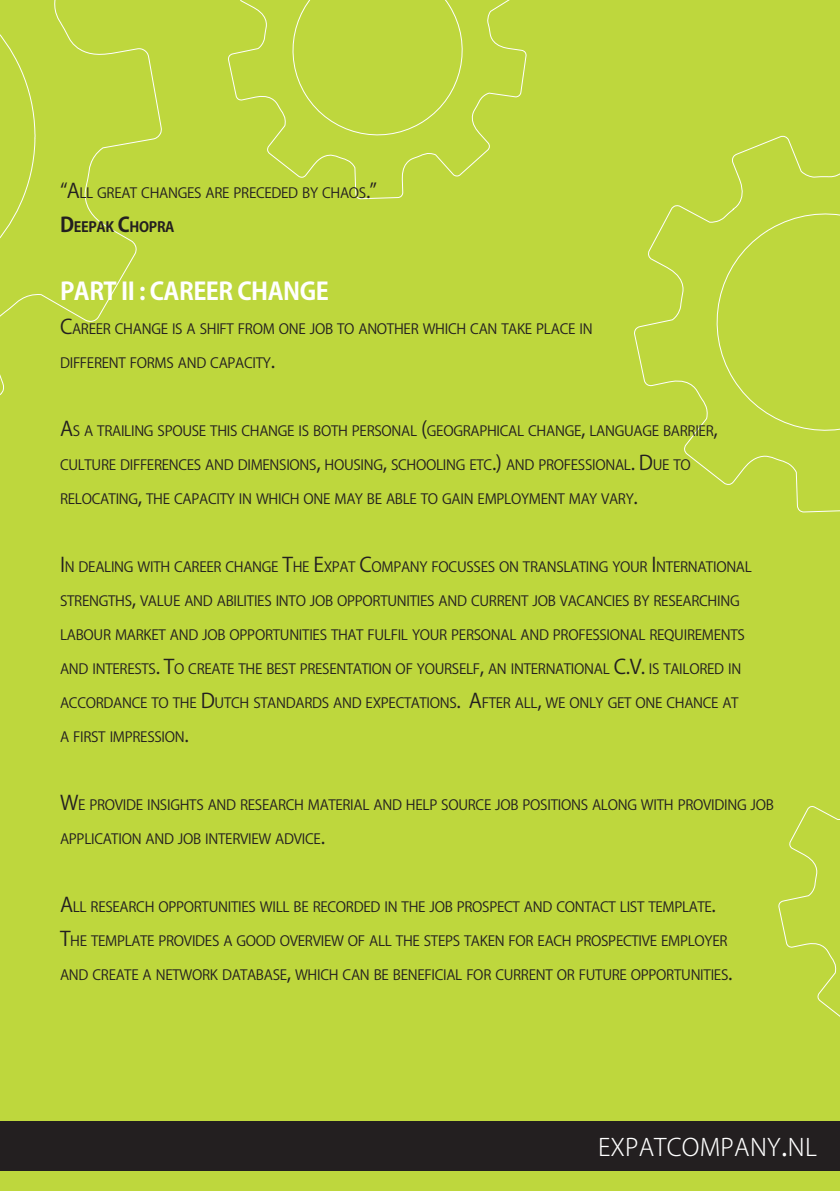
<style>
.page{position:relative;width:840px;height:1191px;background:#fff}
.page>*{position:absolute;margin:0;border:0;box-sizing:border-box;transform-origin:0 0}
.t1{font:700 24px "Koz Go Pr 6 N";letter-spacing:-.02em;color:#fff}
.t2{font:300 23.8px "Koz Go Pro";letter-spacing:.01em;color:#fff}
.t3{font:14px "Koz Go Pr 6 N";letter-spacing:-.02em;color:#231f20}
.t4{font:700 14px "Koz Go Pr 6 N";letter-spacing:-.02em;color:#231f20}
.s1{font-size:20px}
.s2{font-size:34px}
</style>
<div class="page">
<div style="left:0;top:0;width:839px;height:1191px;background:#bed73d"></div>
<div style="left:0;top:1121px;width:839px;height:49px;background:#231f20"></div>
<svg style="left:0;top:0;width:162px;height:395px"></svg>
<svg style="left:228px;top:0;width:298px;height:200px"></svg>
<svg style="left:634px;top:135px;width:205px;height:378px"></svg>
<svg style="left:778px;top:806px;width:61px;height:210px"></svg>
<p class="t3" style="left:60px;top:185px;width:318px"><span class="s1">“A</span>LL GREAT CHANGES ARE PRECEDED BY CHAOS<span class="s1">.”</span></p>
<p class="t4" style="left:60px;top:219px;width:116px"><span class="s1">D</span>EEPAK <span class="s1">C</span>HOPRA</p>
<h1 class="t1" style="left:60px;top:278px;width:270px">PART II : CAREER CHANGE</h1>
<p class="t3" style="left:60px;top:321px;width:533px"><span class="s1">C</span>AREER CHANGE IS A SHIFT FROM ONE JOB TO ANOTHER WHICH CAN TAKE PLACE IN</p>
<p class="t3" style="left:60px;top:355px;width:216px">DIFFERENT FORMS AND CAPACITY<span class="s1">.</span></p>
<p class="t3" style="left:60px;top:423px;width:659px"><span class="s1">A</span>S A TRAILING SPOUSE THIS CHANGE IS BOTH PERSONAL <span class="s1">(</span>GEOGRAPHICAL CHANGE<span class="s1">,</span> LANGUAGE BARRIER<span class="s1">,</span></p>
<p class="t3" style="left:60px;top:457px;width:632px">CULTURE DIFFERENCES AND DIMENSIONS<span class="s1">,</span> HOUSING<span class="s1">,</span> SCHOOLING ETC<span class="s1">.)</span> AND PROFESSIONAL<span class="s1">. D</span>UE TO</p>
<p class="t3" style="left:60px;top:491px;width:579px">RELOCATING<span class="s1">,</span> THE CAPACITY IN WHICH ONE MAY BE ABLE TO GAIN EMPLOYMENT MAY VARY<span class="s1">.</span></p>
<p class="t3" style="left:60px;top:559px;width:693px"><span class="s1">I</span>N DEALING WITH CAREER CHANGE <span class="s1">T</span>HE <span class="s1">E</span>XPAT <span class="s1">C</span>OMPANY FOCUSSES ON TRANSLATING YOUR <span class="s1">I</span>NTERNATIONAL</p>
<p class="t3" style="left:60px;top:593px;width:680px">STRENGTHS<span class="s1">,</span> VALUE AND ABILITIES INTO JOB OPPORTUNITIES AND CURRENT JOB VACANCIES BY RESEARCHING</p>
<p class="t3" style="left:60px;top:627px;width:686px">LABOUR MARKET AND JOB OPPORTUNITIES THAT FULFIL YOUR PERSONAL AND PROFESSIONAL REQUIREMENTS</p>
<p class="t3" style="left:60px;top:661px;width:682px">AND INTERESTS<span class="s1">. T</span>O CREATE THE BEST PRESENTATION OF YOURSELF<span class="s1">,</span> AN INTERNATIONAL <span class="s1">C.V.</span> IS TAILORED IN</p>
<p class="t3" style="left:60px;top:695px;width:679px">ACCORDANCE TO THE <span class="s1">D</span>UTCH STANDARDS AND EXPECTATIONS<span class="s1">. A</span>FTER ALL<span class="s1">,</span> WE ONLY GET ONE CHANCE AT</p>
<p class="t3" style="left:60px;top:729px;width:130px">A FIRST IMPRESSION<span class="s1">.</span></p>
<p class="t3" style="left:60px;top:797px;width:715px"><span class="s1">W</span>E PROVIDE INSIGHTS AND RESEARCH MATERIAL AND HELP SOURCE JOB POSITIONS ALONG WITH PROVIDING JOB</p>
<p class="t3" style="left:60px;top:831px;width:266px">APPLICATION AND JOB INTERVIEW ADVICE<span class="s1">.</span></p>
<p class="t3" style="left:60px;top:899px;width:657px"><span class="s1">A</span>LL RESEARCH OPPORTUNITIES WILL BE RECORDED IN THE JOB PROSPECT AND CONTACT LIST TEMPLATE<span class="s1">.</span></p>
<p class="t3" style="left:60px;top:933px;width:668px"><span class="s1">T</span>HE TEMPLATE PROVIDES A GOOD OVERVIEW OF ALL THE STEPS TAKEN FOR EACH PROSPECTIVE EMPLOYER</p>
<p class="t3" style="left:60px;top:967px;width:673px">AND CREATE A NETWORK DATABASE<span class="s1">,</span> WHICH CAN BE BENEFICIAL FOR CURRENT OR FUTURE OPPORTUNITIES<span class="s1">.</span></p>
<h2 class="t2" style="left:597px;top:1131px;width:220px">EXPATCOMPANY<span class="s2">.</span>NL</h2>
</div>
